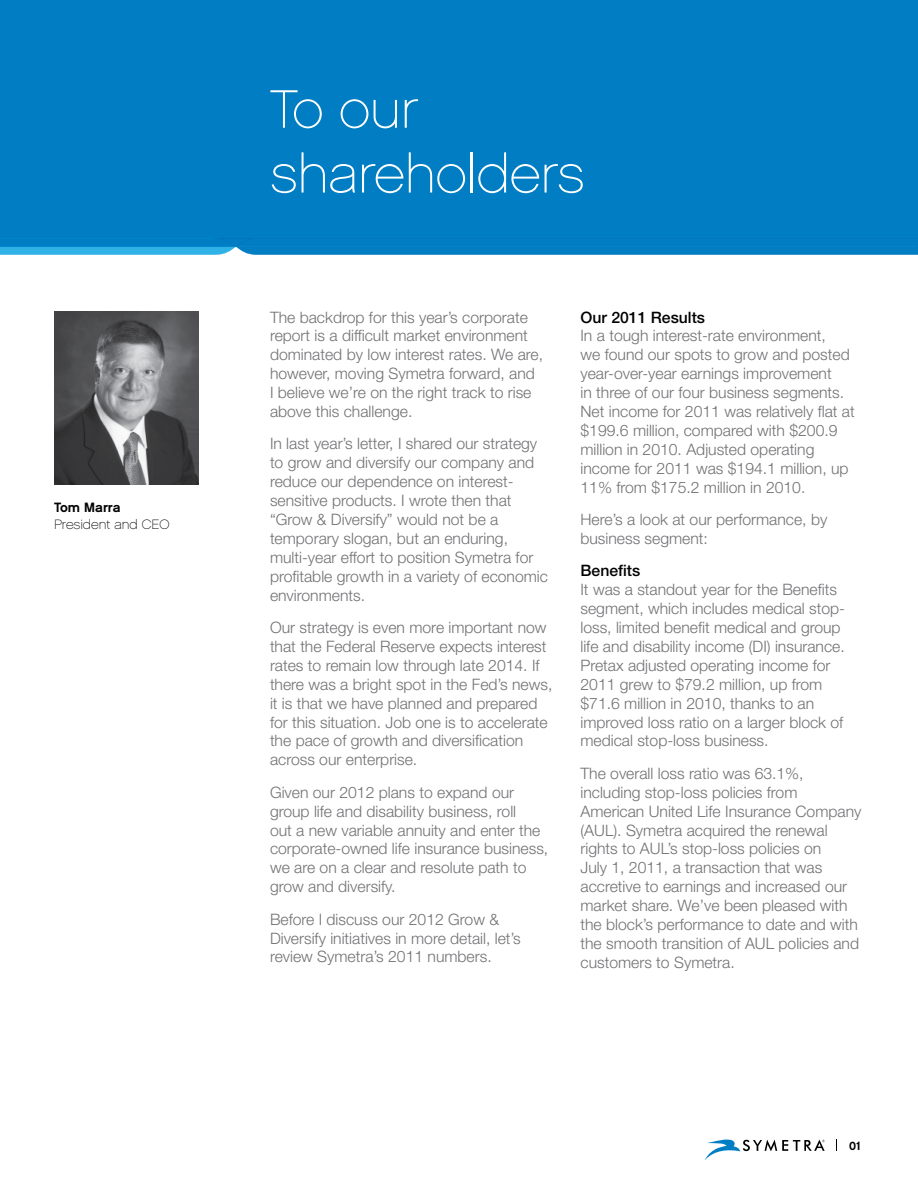
<style>
.page{position:relative;width:918px;height:1188px;background:#fff}
.page>*{position:absolute;margin:0;border:0;box-sizing:border-box;transform-origin:0 0}
.t1{font:54px/64.8px "Chalet Paris Nineteen Sixty";color:#fff}
.t2{font:300 15.75px/18.9px "Helvetica Neue LT Std";color:#717073}
.t3{font:500 15.75px "Helvetica Neue LT Std";color:#000}
.t4{font:13.5px "Chalet Paris Nineteen Sixty";color:#000}
.t5{font:13.5px "Chalet New York Nineteen Sixty";color:#000}
.t6{font:12px "Chalet New York Nineteen Sixty";color:#000}
</style>
<div class="page">
<svg style="left:704px;top:1140px;width:121px;height:20px"></svg>
<div style="left:0;top:0;width:918px;height:247px;background:#007dc3"></div>
<svg style="left:0;top:247px;width:918px;height:8px;background:#168fce"></svg>
<img style="left:54px;top:311px;width:144px;height:174px">
<p class="t5" style="left:54px;top:500px;width:68px">Tom Marra</p>
<p class="t4" style="left:54px;top:516px;width:117px">President and CEO</p>
<h1 class="t1" style="left:270px;top:77px;width:316px">To our shareholders</h1>
<p class="t2" style="left:270px;top:307px;width:275px">The backdrop for this year’s corporate report is a difficult market environment dominated by low interest rates. We are, however, moving Symetra forward, and<br>I believe we’re on the right track to rise above this challenge.</p>
<p class="t2" style="left:270px;top:434px;width:280px">In last year’s letter, I shared our strategy to grow and diversify our company and reduce our dependence on interest&shy;sensitive products. I wrote then that “Grow &amp; Diversify” would not be a temporary slogan, but an enduring, multi-year effort to position Symetra for profitable growth in a variety of economic environments.</p>
<p class="t2" style="left:270px;top:618px;width:284px">Our strategy is even more important now that the Federal Reserve expects interest rates to remain low through late 2014. If there was a bright spot in the Fed’s news, it is that we have planned and prepared for this situation. Job one is to accelerate the pace of growth and diversification across our enterprise.</p>
<p class="t2" style="left:270px;top:782px;width:280px">Given our 2012 plans to expand our group life and disability business, roll<br>out a new variable annuity and enter the corporate-owned life insurance business, we are on a clear and resolute path to grow and diversify.</p>
<p class="t2" style="left:270px;top:909px;width:252px">Before I discuss our 2012 Grow &amp;<br>Diversify initiatives in more detail, let’s review Symetra’s 2011 numbers.</p>
<p class="t3" style="left:580px;top:308px;width:126px">Our 2011 Results</p>
<p class="t2" style="left:580px;top:326px;width:276px">In a tough interest-rate environment,<br>we found our spots to grow and posted year-over-year earnings improvement<br>in three of our four business segments.<br>Net income for 2011 was relatively flat at $199.6 million, compared with $200.9 million in 2010. Adjusted operating income for 2011 was $194.1 million, up 11% from $175.2 million in 2010.</p>
<p class="t2" style="left:580px;top:510px;width:248px">Here’s a look at our performance, by business segment:</p>
<p class="t3" style="left:580px;top:561px;width:61px">Benefits</p>
<p class="t2" style="left:580px;top:580px;width:266px">It was a standout year for the Benefits segment, which includes medical stop&shy;loss, limited benefit medical and group life and disability income (DI) insurance.<br>Pretax adjusted operating income for 2011 grew to $79.2 million, up from $71.6 million in 2010, thanks to an improved loss ratio on a larger block of medical stop-loss business.</p>
<p class="t2" style="left:580px;top:763px;width:282px">The overall loss ratio was 63.1%, including stop-loss policies from American United Life Insurance Company (AUL). Symetra acquired the renewal rights to AUL’s stop-loss policies on<br>July 1, 2011, a transaction that was accretive to earnings and increased our market share. We’ve been pleased with the block’s performance to date and with the smooth transition of AUL policies and customers to Symetra.</p>
<p class="t6" style="left:849px;top:1139px;width:14px">01</p>
</div>
